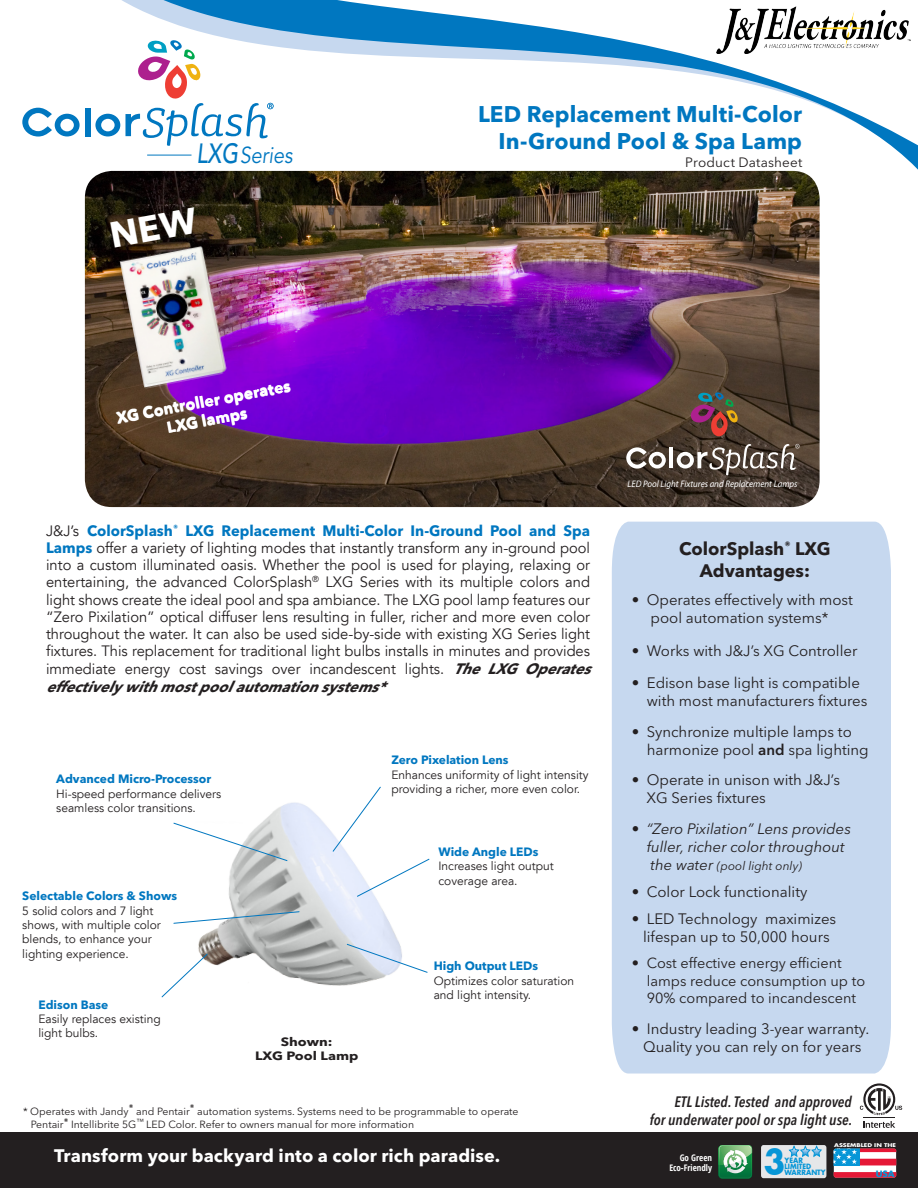
<style>
.page{position:relative;width:918px;height:1188px;background:#fff}
.page>*{position:absolute;margin:0;border:0;box-sizing:border-box;transform-origin:0 0}
.t1{font:700 33.3px "Futura";color:#0696d7;scale:.94 1}
.t2{font:italic 22.95px "Avenir LT";color:#0077c0;scale:.87 1}
.t3{font:700 22.5px "Avenir Next LT Pro";color:#0077c0}
.t4{font:700 18px "Avenir Next LT Pro";letter-spacing:.005em;color:#fff}
.t5{font:700 18px "Avenir Next LT Pro";color:#231f20}
.Subheads{font:700 15.6px/18.6px "Avenir Next LT Pro";color:#fff;text-align:center}
.t6{font:15px/17.4px "Avenir LT";color:#231f20}
.t7{font:15px "Avenir Next LT Pro";color:#231f20}
.t8{font:italic 600 condensed 15px "Avenir Next LT Pro";color:#231f20}
.t9{font:italic 15px "Avenir Next LT Pro";color:#231f20}
.t10{font:14.4px "Avenir Next LT Pro";color:#231f20}
.Subheads-2{font:13.5px "Avenir Next LT Pro";letter-spacing:.015em;color:#231f20}
.t11{font:12px/14.4px "Avenir LT";color:#231f20}
.t12{font:700 12px "Avenir Next LT Pro";color:#0077c0}
.t13{font:italic 12px "Avenir Next LT Pro";color:#231f20}
.t14{font:700 12px "Avenir Next LT Pro";color:#231f20;scale:1.18 1}
.t15{font:10.35px "Avenir Next LT Pro";color:#231f20}
.t16{font:italic 9.45px "Myriad Pro";color:#fff;scale:.94 1}
.t17{font:700 condensed 9px "Open Sans";color:#fff}
.t18{font:700 8.55px "Futura";color:#0696d7}
.t19{font:700 7.2px/6px "Futura";color:#0696d7;scale:.94 1}
.t20{font:700 5.1px "Futura";color:#fff;scale:1.25 1}
.s1{font-weight:500;font-size:27.6px}
.s2{font-family:"Avenir Next LT Pro";font-weight:700;color:#0077c0}
.s3{font-family:"Avenir Next LT Pro";font-weight:700;font-style:italic}
.s4{font-style:italic}
.s5{font-weight:600}
.s6{font-size:15px}
</style>
<div class="page">
<div style="left:612px;top:522px;width:279px;height:552px;background:#c6d8ef"></div>
<svg style="left:115px;top:0;width:803px;height:171px"></svg>
<img style="left:85px;top:171px;width:735px;height:336px">
<div style="left:0;top:1132px;width:918px;height:56px;background:#231f20"></div>
<svg style="left:718px;top:1145px;width:34px;height:34px"></svg>
<svg style="left:863px;top:1121px;width:32px;height:7px"></svg>
<hr style="left:863px;top:1118px;width:32px;height:1px;background:#231f20">
<svg style="left:860px;top:1083px;width:42px;height:32px"></svg>
<svg style="left:22px;top:108px;width:58px;height:29px"></svg>
<div style="left:85px;top:108px;width:5px;height:28px;background:#0077c0"></div>
<hr style="left:147px;top:155px;width:45px;height:1px;background:#0077c0">
<svg style="left:834px;top:1149px;width:63px;height:29px"></svg>
<svg style="left:834px;top:1149px;width:62px;height:29px;background:#be8da6"></svg>
<div style="left:761px;top:1146px;width:66px;height:33px;background:#8a888a;border-radius:3px"></div>
<div style="left:761px;top:1145px;width:65px;height:33px;background:#e6e7e9;border-radius:3px"></div>
<svg style="left:789px;top:1146px;width:32px;height:10px"></svg>
<img style="left:198px;top:802px;width:201px;height:184px">
<svg style="left:173px;top:822px;width:115px;height:40px"></svg>
<svg style="left:332px;top:786px;width:98px;height:111px"></svg>
<svg style="left:173px;top:911px;width:127px;height:13px"></svg>
<svg style="left:346px;top:943px;width:82px;height:30px"></svg>
<svg style="left:161px;top:953px;width:47px;height:45px"></svg>
<svg style="left:626px;top:447px;width:40px;height:22px"></svg>
<hr style="left:669px;top:448px;width:4px;height:20px;background:#fff">
<svg style="left:677px;top:444px;width:123px;height:31px;background:#6e635b"></svg>
<img style="left:118px;top:243px;width:111px;height:146px">
<img style="left:716px;top:6px;width:194px;height:48px">
<svg style="left:690px;top:392px;width:48px;height:45px;background:#6d4643"></svg>
<svg style="left:95px;top:40px;width:179px;height:106px"></svg>
<svg style="left:110px;top:207px;width:89px;height:40px;background:#2b1f11"></svg>
<p class="t2" style="left:196px;top:142px;width:112px"><span class="s1">LXG</span>Series</p>
<p class="Subheads" style="left:115px;top:408px;width:178px;rotate:-10deg">XG Controller operates<br>LXG lamps</p>
<p class="t3" style="left:478px;top:100px;width:326px">LED Replacement Multi-Color</p>
<p class="t3" style="left:499px;top:127px;width:305px">In-Ground Pool &amp; Spa Lamp</p>
<p class="Subheads-2" style="left:685px;top:154px;width:119px">Product Datasheet</p>
<p class="t16" style="left:628px;top:478px;width:182px">LED Pool Light Fixtures and Replacement Lamps</p>
<p class="t6" style="left:46px;top:522px;width:554px">J&amp;J’s <span class="s2">ColorSplash</span><sup>®</sup> <span class="s2">LXG Replacement Multi-Color In-Ground Pool and Spa Lamps</span> offer a variety of lighting modes that instantly transform any in-ground pool into a custom illuminated oasis. Whether the pool is used for playing, relaxing or entertaining, the advanced ColorSplash<sup>®</sup> LXG Series with its multiple colors and light shows create the ideal pool and spa ambiance. The LXG pool lamp features our “Zero Pixilation” optical diffuser lens resulting in fuller, richer and more even color throughout the water. It can also be used side-by-side with existing XG Series light fixtures. This replacement for traditional light bulbs installs in minutes and provides immediate energy cost savings over incandescent lights. <span class="s3">TheLXGOperates effectivelywithmostpoolautomationsystems*</span></p>
<p class="t12" style="left:56px;top:772px;width:156px">Advanced Micro-Processor</p>
<p class="t11" style="left:56px;top:787px;width:167px">Hi-speed performance delivers seamless color transitions.</p>
<p class="t12" style="left:22px;top:889px;width:156px">Selectable Colors &amp; Shows</p>
<p class="t11" style="left:22px;top:904px;width:140px">5 solid colors and 7 light shows, with multiple color</p>
<p class="t11" style="left:22px;top:932px;width:131px">blends, to enhance your lighting experience.</p>
<p class="t12" style="left:38px;top:997px;width:71px">Edison Base</p>
<p class="t11" style="left:38px;top:1012px;width:124px">Easily replaces existing</p>
<p class="t11" style="left:38px;top:1026px;width:61px">light bulbs.</p>
<p class="t14" style="left:281px;top:1034px;width:45px">Shown:</p>
<p class="t14" style="left:255px;top:1048px;width:89px">LXG Pool Lamp</p>
<p class="t12" style="left:391px;top:753px;width:119px">Zero Pixelation Lens</p>
<p class="t11" style="left:391px;top:768px;width:199px">Enhances uniformity of light intensity providing a richer, more even color.</p>
<p class="t12" style="left:438px;top:844px;width:101px">Wide Angle LEDs</p>
<p class="t11" style="left:438px;top:859px;width:117px">Increases light output coverage area.</p>
<p class="t12" style="left:434px;top:959px;width:106px">High Output LEDs</p>
<p class="t11" style="left:434px;top:974px;width:142px">Optimizes color saturation and light intensity.</p>
<p class="t15" style="left:23px;top:1105px;width:497px">* Operates with Jandy<sup>®</sup> and Pentair<sup>®</sup> automation systems. Systems need to be programmable to operate</p>
<p class="t15" style="left:31px;top:1119px;width:385px">Pentair<sup>®</sup> Intellibrite 5G<sup>™</sup> LED Color. Refer to owners manual for more information</p>
<p class="t5" style="left:679px;top:538px;width:153px">ColorSplash<sup>®</sup> LXG</p>
<p class="t5" style="left:700px;top:559px;width:112px">Advantages:</p>
<p class="t7" style="left:632px;top:591px;width:223px">• Operates effectively with most</p>
<p class="t7" style="left:651px;top:609px;width:179px">pool automation systems*</p>
<p class="t7" style="left:632px;top:642px;width:227px">• Works with J&amp;J’s XG Controller</p>
<p class="t7" style="left:632px;top:674px;width:230px"><span class="s4">•</span> Edison base light is compatible</p>
<p class="t7" style="left:647px;top:692px;width:222px">with most manufacturers fixtures</p>
<p class="t7" style="left:632px;top:723px;width:222px">• Synchronize multiple lamps to</p>
<p class="t7" style="left:647px;top:741px;width:224px">harmonize pool <span class="s5">and</span> spa lighting</p>
<p class="t7" style="left:632px;top:771px;width:210px">• Operate in unison with J&amp;J’s</p>
<p class="t7" style="left:647px;top:789px;width:121px">XG Series fixtures</p>
<p class="t9" style="left:632px;top:820px;width:221px">• “Zero Pixilation” Lens provides</p>
<p class="t9" style="left:647px;top:838px;width:199px">fuller, richer color throughout</p>
<p class="t13" style="left:651px;top:859px;width:153px"><span class="s6">the water</span> (pool light only)</p>
<p class="t7" style="left:632px;top:883px;width:177px"><span class="s4">•</span> Color Lock functionality</p>
<p class="t7" style="left:632px;top:910px;width:206px">• LED Technology maximizes</p>
<p class="t7" style="left:643px;top:928px;width:188px">lifespan up to 50,000 hours</p>
<p class="t10" style="left:632px;top:955px;width:212px">• Cost effective energy efficient</p>
<p class="t10" style="left:647px;top:972px;width:220px">lamps reduce consumption up to</p>
<p class="t10" style="left:647px;top:989px;width:211px">90% compared to incandescent</p>
<p class="t7" style="left:632px;top:1019px;width:239px">• Industry leading 3-year warranty.</p>
<p class="t7" style="left:643px;top:1037px;width:220px">Quality you can rely on for years</p>
<p class="t8" style="left:674px;top:1093px;width:179px">ETL Listed. Tested and approved</p>
<p class="t8" style="left:650px;top:1111px;width:204px">for underwater pool or spa light use.</p>
<p class="t4" style="left:54px;top:1144px;width:447px">Transform your backyard into a color rich paradise.</p>
<p class="t17" style="left:680px;top:1151px;width:34px">Go Green</p>
<p class="t17" style="left:669px;top:1162px;width:44px">Eco-Friendly</p>
<p class="t1" style="left:764px;top:1139px;width:24px">3</p>
<p class="t19" style="left:785px;top:1157px;width:45px">YEAR<br>LIMITED<br>WARRANTY</p>
<p class="t20" style="left:834px;top:1142px;width:51px">ASSEMBLED IN THE</p>
<p class="t18" style="left:876px;top:1168px;width:21px">USA</p>
</div>
